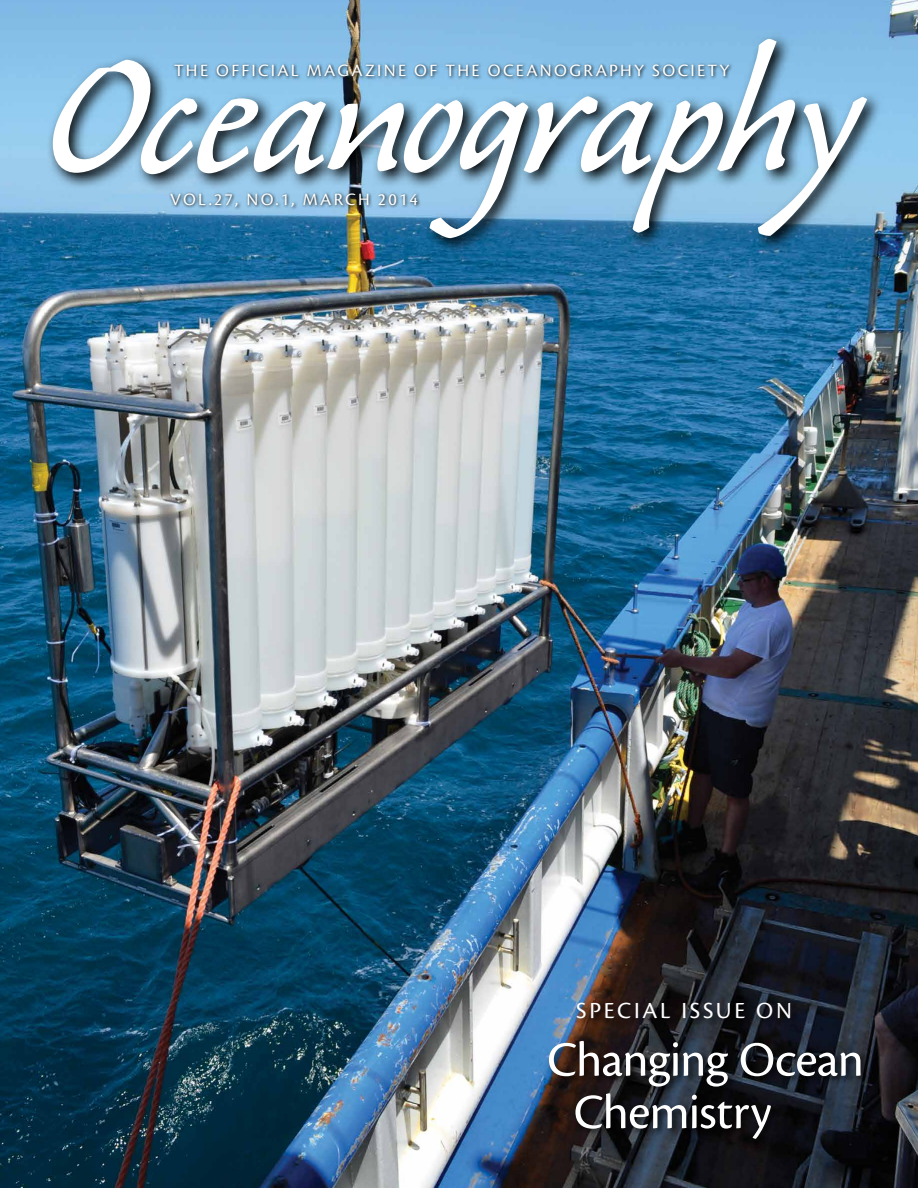
<style>
.page{position:relative;width:918px;height:1188px;background:#fff}
.page>*{position:absolute;margin:0;border:0;box-sizing:border-box;transform-origin:0 0}
.t1{font:210.45px "Caliban";letter-spacing:-.02em;color:#fff}
.t2{font:51px/52.5px "Cronos Pro";letter-spacing:-.015em;color:#fff}
.t3{font:24px "Cronos Pro";letter-spacing:.115em;color:#fff}
.t4{font:18px "Cronos Pro";letter-spacing:.125em;color:#fff}
.s1{font-size:218.55px}
</style>
<div class="page">
<img style="left:0;top:0;width:918px;height:1188px">
<svg style="left:45px;top:32px;width:840px;height:224px;background:#6394b4"></svg>
<svg style="left:172px;top:62px;width:561px;height:19px;background:#74a4c5"></svg>
<svg style="left:168px;top:191px;width:254px;height:20px;background:#81a9c4"></svg>
<div style="left:574px;top:1000px;width:226px;height:28px;background:#000;opacity:.75"></div>
<div style="left:546px;top:1038px;width:324px;height:110px;background:#000;opacity:.75"></div>
<h1 class="t1" style="left:44px;top:13px;width:815px"><span class="s1">O</span>ceanography</h1>
<p class="t4" style="left:174px;top:60px;width:557px">THE OFFICIAL MAGAZINE OF THE OCEANOGRAPHY SOCIETY</p>
<p class="t4" style="left:170px;top:189px;width:249px">VOL.27, NO.1, MARCH 2014</p>
<h3 class="t3" style="left:576px;top:996px;width:217px">SPECIAL ISSUE ON</h3>
<h2 class="t2" style="left:574px;top:1034px;width:292px;text-indent:-27px">Changing Ocean<br>Chemistry</h2>
</div>
